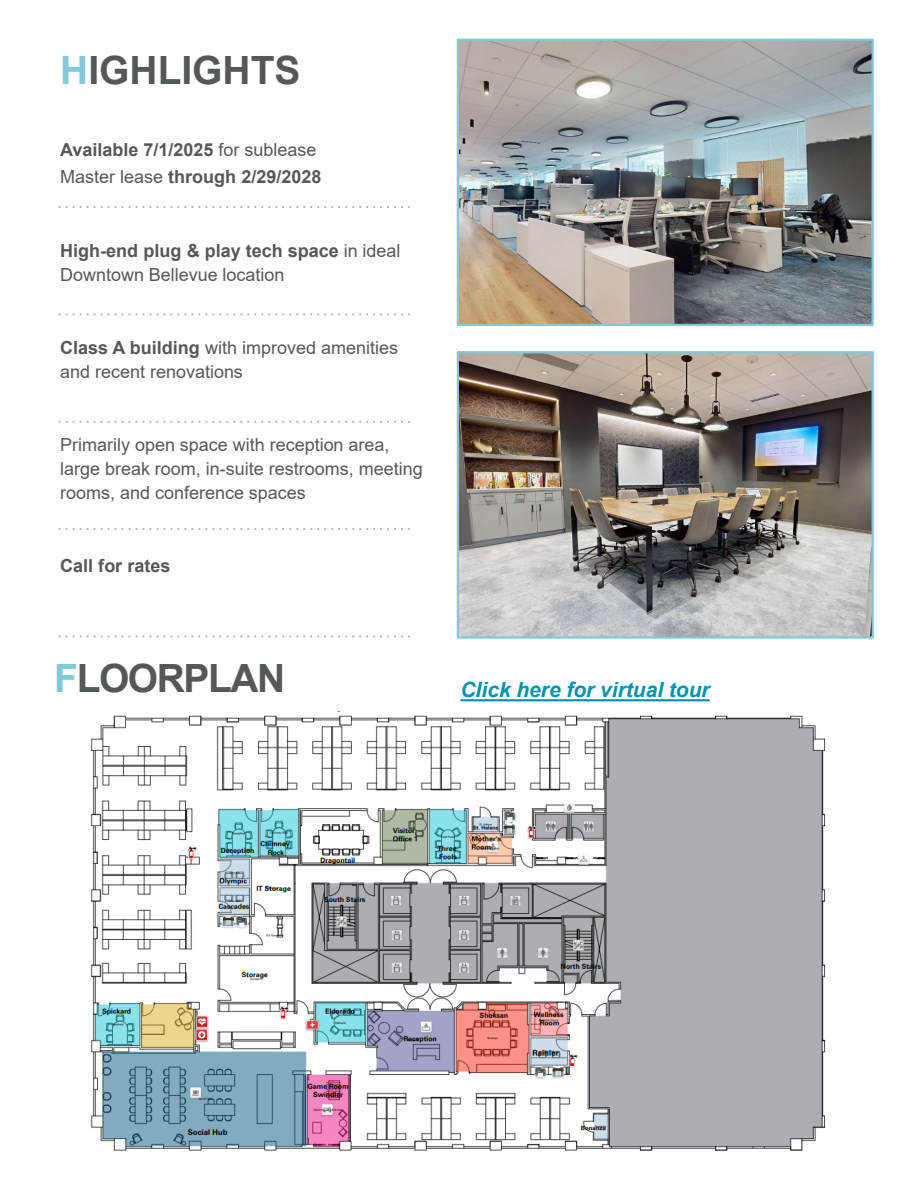
<style>
.page{position:relative;width:918px;height:1188px;background:#fff}
.page>*{position:absolute;margin:0;border:0;box-sizing:border-box;transform-origin:0 0}
.t1{font:700 39px "Arial";color:#545859}
.t2{font:700 39px "Arial";letter-spacing:-.035em;color:#545859}
.t3{font:italic 700 21px "Arial";color:#0093ad}
.t4{font:18px/24px "Arial";color:#545859}
.t5{font:700 18px "Arial";color:#545859}
.s1{color:#80c9d6}
.s2{font-weight:400}
.s3{font-weight:700}
</style>
<div class="page">
<svg style="left:59px;top:206px;width:351px;height:2px"></svg>
<svg style="left:59px;top:314px;width:351px;height:1px"></svg>
<img style="left:90px;top:711px;width:736px;height:440px">
<img style="left:460px;top:42px;width:411px;height:281px">
<div style="left:457px;top:39px;width:417px;height:287px;border:2px solid #80c9d6"></div>
<img style="left:460px;top:354px;width:411px;height:282px">
<div style="left:457px;top:351px;width:417px;height:288px;border:2px solid #80c9d6"></div>
<svg style="left:59px;top:421px;width:351px;height:2px"></svg>
<svg style="left:59px;top:528px;width:351px;height:2px"></svg>
<svg style="left:461px;top:699px;width:249px;height:2px"></svg>
<svg style="left:59px;top:636px;width:351px;height:1px"></svg>
<p class="t1" style="left:60px;top:43px;width:242px"><span class="s1">H</span>IGHLIGHTS</p>
<p class="t5" style="left:60px;top:137px;width:258px">Available 7/1/2025 <span class="s2">for sublease</span></p>
<p class="t5" style="left:60px;top:164px;width:263px"><span class="s2">Master lease</span> through 2/29/2028</p>
<p class="t4" style="left:60px;top:239px;width:342px"><span class="s3">High-end plug &amp; play tech space</span> in ideal<br>Downtown Bellevue location</p>
<p class="t4" style="left:60px;top:336px;width:339px"><span class="s3">Class A building</span> with improved amenities and recent renovations</p>
<p class="t4" style="left:60px;top:432px;width:364px">Primarily open space with reception area, large break room, in-suite restrooms, meeting rooms, and conference spaces</p>
<p class="t5" style="left:60px;top:553px;width:112px">Call for rates</p>
<p class="t2" style="left:54px;top:650px;width:233px"><span class="s1">F</span>LOORPLAN</p>
<p class="t3" style="left:461px;top:676px;width:251px">Click here for virtual tour</p>
</div>
